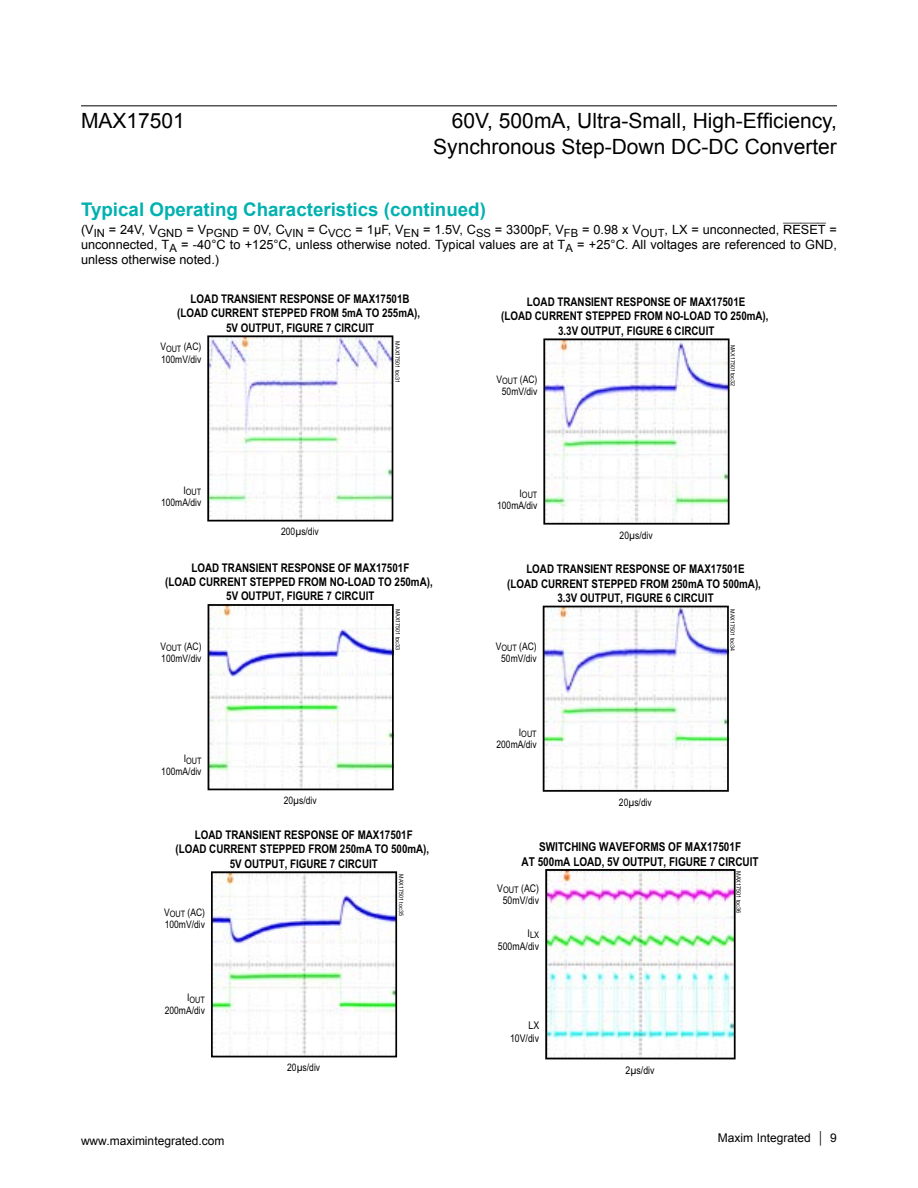
<style>
.page{position:relative;width:918px;height:1188px;background:#fff}
.page>*{position:absolute;margin:0;border:0;box-sizing:border-box;transform-origin:0 0}
.t1{font:21px/25.2px "Arial";color:#000;text-align:right}
.t2{font:700 18.75px "Arial";color:#00b1b0}
.t3{font:12.75px/15px "Arial";color:#000;text-align:justify}
.t4{font:700 12.15px/14.7px "Arial Narrow";color:#000;text-align:center}
.t5{font:700 12px/14.4px "Arial Narrow";color:#000;text-align:center}
.t6{font:12px "Arial";color:#000}
.t7{font:10.65px/12.8px "Arial Narrow";color:#000;text-align:center}
.t8{font:10.35px/12.5px "Arial Narrow";color:#000}
.t9{font:9.15px "Arial Narrow";color:#000}
.t10{font:8.85px "Arial Narrow";color:#000}
.t11{font:6.15px "Arial Narrow";color:#000;scale:1.1 1}
.t12{font:6px "Arial Narrow";color:#000;scale:1.1 1}
.s1{font-family:"Arial Regular Overbar"}
</style>
<div class="page">
<hr style="left:81px;top:105px;width:756px;height:1px;background:#000">
<img style="left:210px;top:338px;width:180px;height:181px">
<div style="left:207px;top:335px;width:186px;height:187px;border:2px solid #000"></div>
<img style="left:546px;top:341px;width:181px;height:181px">
<div style="left:543px;top:338px;width:187px;height:187px;border:2px solid #000"></div>
<img style="left:211px;top:607px;width:180px;height:180px">
<div style="left:208px;top:604px;width:186px;height:186px;border:2px solid #000"></div>
<img style="left:214px;top:874px;width:180px;height:180px">
<div style="left:211px;top:871px;width:186px;height:186px;border:2px solid #000"></div>
<img style="left:546px;top:609px;width:180px;height:180px">
<div style="left:543px;top:606px;width:186px;height:186px;border:2px solid #000"></div>
<img style="left:548px;top:872px;width:185px;height:184px">
<div style="left:545px;top:869px;width:191px;height:190px;border:2px solid #000"></div>
<h1 class="t1" style="left:81px;top:109px;width:105px">MAX17501</h1>
<h1 class="t1" style="left:433px;top:109px;width:405px">60V, 500mA, Ultra-Small, High-Efficiency,<br>Synchronous Step-Down DC-DC Converter</h1>
<h2 class="t2" style="left:81px;top:197px;width:406px">Typical Operating Characteristics (continued)</h2>
<p class="t3" style="left:81px;top:223px;width:758px">(V<sub>IN</sub> = 24V, V<sub>GND</sub> = V<sub>PGND</sub> = 0V, C<sub>VIN</sub> = C<sub>VCC</sub> = 1μF, V<sub>EN</sub> = 1.5V, C<sub>SS</sub> = 3300pF, V<sub>FB</sub> = 0.98 x V<sub>OUT</sub>, LX = unconnected, <span class="s1">RESET</span> = unconnected, T<sub>A</sub> = -40°C to +125°C, unless otherwise noted. Typical values are at T<sub>A</sub> = +25°C. All voltages are referenced to GND, unless otherwise noted.)</p>
<p class="t5" style="left:177px;top:291px;width:244px">LOAD TRANSIENT RESPONSE OF MAX17501B (LOAD CURRENT STEPPED FROM 5mA TO 255mA),<br>5V OUTPUT, FIGURE 7 CIRCUIT</p>
<p class="t12" style="left:402px;top:341px;width:39px;rotate:90deg">MAX17501 toc31</p>
<p class="t5" style="left:501px;top:294px;width:269px">LOAD TRANSIENT RESPONSE OF MAX17501E<br>(LOAD CURRENT STEPPED FROM NO-LOAD TO 250mA),<br>3.3V OUTPUT, FIGURE 6 CIRCUIT</p>
<p class="t12" style="left:737px;top:345px;width:39px;rotate:90deg">MAX17501 toc32</p>
<p class="t8" style="left:160px;top:340px;width:42px">V<sub>OUT</sub> (AC)<br>100mV/div</p>
<p class="t8" style="left:496px;top:373px;width:42px;text-align:center">V<sub>OUT</sub> (AC)<br>50mV/div</p>
<p class="t10" style="left:184px;top:486px;width:19px"><sup>I</sup>OUT</p>
<p class="t8" style="left:161px;top:496px;width:42px">100mA/div</p>
<p class="t8" style="left:281px;top:525px;width:39px">200µs/div</p>
<p class="t5" style="left:165px;top:560px;width:269px">LOAD TRANSIENT RESPONSE OF MAX17501F<br>(LOAD CURRENT STEPPED FROM NO-LOAD TO 250mA),<br>5V OUTPUT, FIGURE 7 CIRCUIT</p>
<p class="t12" style="left:402px;top:609px;width:39px;rotate:90deg">MAX17501 toc33</p>
<p class="t8" style="left:161px;top:640px;width:42px">V<sub>OUT</sub> (AC)<br>100mV/div</p>
<p class="t10" style="left:184px;top:754px;width:19px"><sup>I</sup>OUT</p>
<p class="t8" style="left:161px;top:765px;width:42px">100mA/div</p>
<p class="t8" style="left:284px;top:794px;width:34px">20µs/div</p>
<p class="t5" style="left:176px;top:827px;width:255px">LOAD TRANSIENT RESPONSE OF MAX17501F<br>(LOAD CURRENT STEPPED FROM 250mA TO 500mA),<br>5V OUTPUT, FIGURE 7 CIRCUIT</p>
<p class="t12" style="left:406px;top:874px;width:39px;rotate:90deg">MAX17501 toc35</p>
<p class="t8" style="left:164px;top:905px;width:42px">V<sub>OUT</sub> (AC)<br>100mV/div</p>
<p class="t10" style="left:187px;top:993px;width:19px"><sup>I</sup>OUT</p>
<p class="t8" style="left:165px;top:1004px;width:42px">200mA/div</p>
<p class="t8" style="left:287px;top:1061px;width:34px">20µs/div</p>
<p class="t10" style="left:520px;top:489px;width:19px"><sup>I</sup>OUT</p>
<p class="t8" style="left:497px;top:499px;width:42px">100mA/div</p>
<p class="t8" style="left:620px;top:528px;width:34px">20µs/div</p>
<p class="t5" style="left:507px;top:561px;width:255px">LOAD TRANSIENT RESPONSE OF MAX17501E<br>(LOAD CURRENT STEPPED FROM 250mA TO 500mA),<br>3.3V OUTPUT, FIGURE 6 CIRCUIT</p>
<p class="t12" style="left:737px;top:609px;width:39px;rotate:90deg">MAX17501 toc34</p>
<p class="t8" style="left:496px;top:640px;width:42px;text-align:center">V<sub>OUT</sub> (AC)<br>50mV/div</p>
<p class="t10" style="left:519px;top:728px;width:19px"><sup>I</sup>OUT</p>
<p class="t8" style="left:496px;top:738px;width:42px">200mA/div</p>
<p class="t8" style="left:619px;top:795px;width:34px">20µs/div</p>
<p class="t4" style="left:522px;top:839px;width:239px">SWITCHING WAVEFORMS OF MAX17501F<br>AT 500mA LOAD, 5V OUTPUT, FIGURE 7 CIRCUIT</p>
<p class="t11" style="left:743px;top:871px;width:40px;rotate:90deg">MAX17501 toc36</p>
<p class="t7" style="left:497px;top:881px;width:43px">V<sub>OUT</sub> (AC)<br>50mV/div</p>
<p class="t9" style="left:528px;top:928px;width:13px"><sup>I</sup>LX</p>
<p class="t7" style="left:498px;top:939px;width:43px">500mA/div</p>
<p class="t7" style="left:510px;top:1018px;width:31px;text-align:right">LX<br>10V/div</p>
<p class="t7" style="left:626px;top:1063px;width:30px">2µs/div</p>
<p class="t6" style="left:81px;top:1133px;width:145px">www.maximintegrated.com</p>
<p class="t6" style="left:718px;top:1130px;width:121px">Maxim Integrated │ 9</p>
</div>
